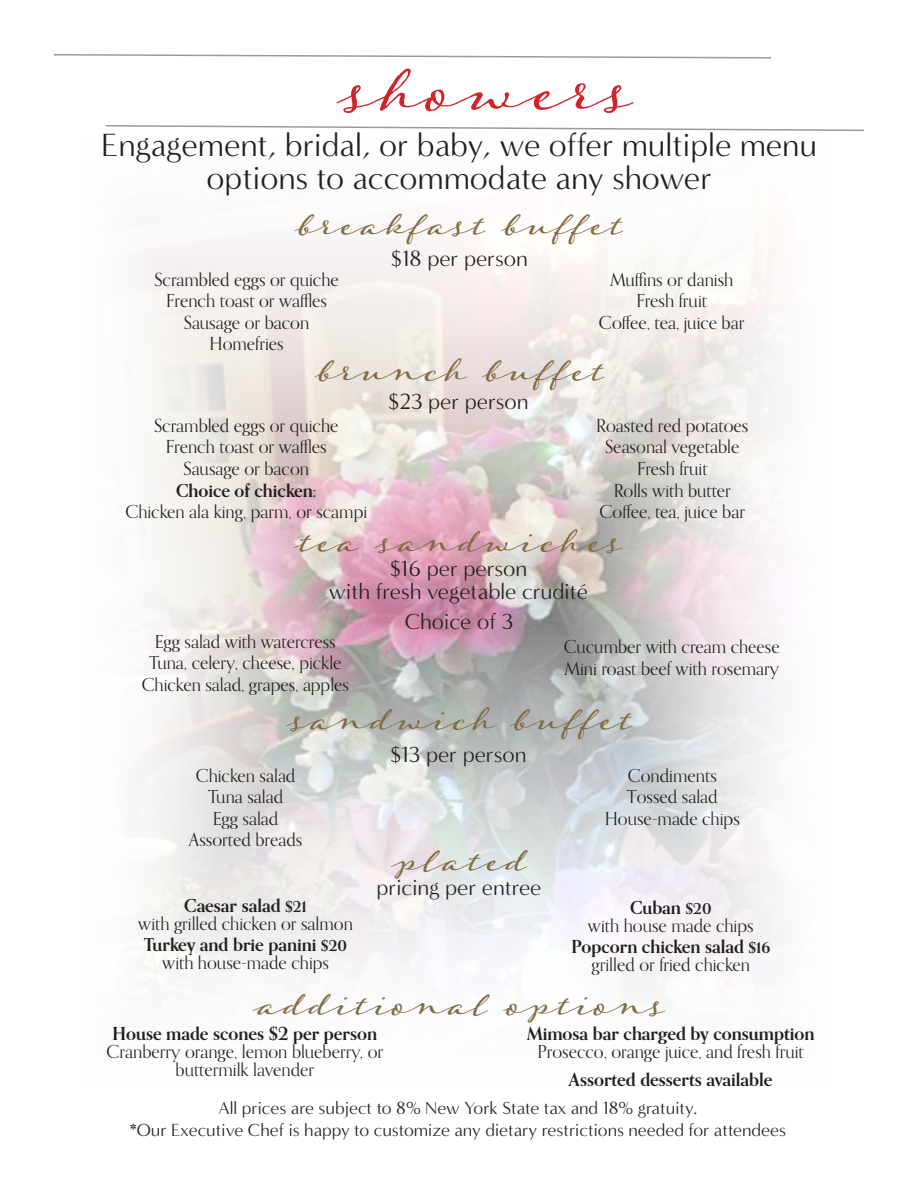
<style>
.page{position:relative;width:918px;height:1188px;background:#fff}
.page>*{position:absolute;margin:0;border:0;box-sizing:border-box;transform-origin:0 0}
.t1{font:66px "Adorn Garland";color:#d1232a}
.t2{font:36px "Adorn Garland";color:#826b44}
.t3{font:33px/33px "Minerva Modern";color:#231f20;text-align:center}
.t4{font:22.5px/22.5px "Minerva Modern";color:#231f20;text-align:center}
.t5{font:18px/18px "Orpheus Pro";color:#231f20;text-align:center}
.t6{font:18px "Minerva Modern";color:#231f20}
.t7{font:700 18px/18px "Orpheus Pro";color:#231f20;text-align:center}
.s1{font-weight:700}
.s2{font-weight:700;font-size:15px}
.s3{font-size:15px}
.s4{font-weight:400}
</style>
<div class="page">
<img style="left:142px;top:238px;width:631px;height:747px">
<svg style="left:54px;top:54px;width:718px;height:5px"></svg>
<svg style="left:105px;top:125px;width:759px;height:6px"></svg>
<p class="t1" style="left:337px;top:47px;width:297px">showers</p>
<p class="t3" style="left:101px;top:129px;width:717px">Engagement, bridal, or baby, we offer multiple menu options to accommodate any shower</p>
<p class="t2" style="left:295px;top:201px;width:329px">breakfast buffet</p>
<p class="t4" style="left:391px;top:247px;width:138px">$18 per person</p>
<p class="t5" style="left:155px;top:268px;width:186px;line-height:21.6px">Scrambled eggs or quiche<br>French toast or waffles</p>
<p class="t5" style="left:184px;top:313px;width:127px">Sausage or bacon</p>
<p class="t5" style="left:210px;top:334px;width:76px">Homefries</p>
<p class="t2" style="left:315px;top:346px;width:290px">brunch buffet</p>
<p class="t4" style="left:388px;top:391px;width:142px">$23 per person</p>
<p class="t5" style="left:154px;top:414px;width:186px;line-height:21.6px">Scrambled eggs or quiche<br>French toast or waffles</p>
<p class="t5" style="left:184px;top:459px;width:127px">Sausage or bacon</p>
<p class="t5" style="left:126px;top:479px;width:243px;line-height:21.6px"><span class="s1">Choice of chicken:<br></span>Chicken ala king, parm, or scampi</p>
<p class="t2" style="left:295px;top:518px;width:329px">tea sandwiches</p>
<p class="t4" style="left:329px;top:558px;width:261px">$16 per person<br>with fresh vegetable crudité</p>
<p class="t5" style="left:155px;top:632px;width:182px">Egg salad with watercress</p>
<p class="t5" style="left:149px;top:653px;width:194px">Tuna, celery, cheese, pickle</p>
<p class="t5" style="left:142px;top:675px;width:209px">Chicken salad, grapes, apples</p>
<p class="t2" style="left:287px;top:696px;width:347px">sandwich buffet</p>
<p class="t4" style="left:390px;top:743px;width:138px">$13 per person</p>
<p class="t5" style="left:196px;top:766px;width:101px">Chicken salad</p>
<p class="t5" style="left:208px;top:787px;width:77px">Tuna salad</p>
<p class="t5" style="left:213px;top:809px;width:67px">Egg salad</p>
<p class="t5" style="left:189px;top:831px;width:115px">Assorted breads</p>
<p class="t5" style="left:610px;top:270px;width:125px">Muffins or danish</p>
<p class="t5" style="left:636px;top:291px;width:72px">Fresh fruit</p>
<p class="t5" style="left:599px;top:313px;width:147px">Coffee, tea, juice bar</p>
<p class="t5" style="left:596px;top:416px;width:154px">Roasted red potatoes</p>
<p class="t5" style="left:605px;top:437px;width:136px">Seasonal vegetable</p>
<p class="t5" style="left:637px;top:459px;width:72px">Fresh fruit</p>
<p class="t5" style="left:614px;top:481px;width:119px">Rolls with butter</p>
<p class="t5" style="left:600px;top:502px;width:147px">Coffee, tea, juice bar</p>
<p class="t4" style="left:405px;top:611px;width:110px">Choice of 3</p>
<p class="t5" style="left:564px;top:638px;width:218px">Cucumber with cream cheese</p>
<p class="t5" style="left:564px;top:659px;width:216px">Mini roast beef with rosemary</p>
<p class="t5" style="left:628px;top:766px;width:91px">Condiments</p>
<p class="t5" style="left:627px;top:787px;width:92px">Tossed salad</p>
<p class="t5" style="left:605px;top:809px;width:137px">House-made chips</p>
<p class="t2" style="left:391px;top:836px;width:137px">plated</p>
<p class="t4" style="left:377px;top:876px;width:166px">pricing per entree</p>
<p class="t5" style="left:138px;top:896px;width:216px"><span class="s1">Caesar salad</span> <span class="s2">$21<br></span>with grilled chicken or salmon</p>
<p class="t7" style="left:144px;top:936px;width:204px">Turkey and brie panini <span class="s3">$20 </span><span class="s4">with house-made chips</span></p>
<p class="t5" style="left:588px;top:898px;width:167px"><span class="s1">Cuban</span> <span class="s2">$20<br></span>with house made chips</p>
<p class="t7" style="left:571px;top:938px;width:200px">Popcorn chicken salad <span class="s3">$16</span></p>
<p class="t5" style="left:592px;top:956px;width:160px">grilled or fried chicken</p>
<p class="t2" style="left:253px;top:980px;width:413px">additional options</p>
<p class="t5" style="left:107px;top:1025px;width:278px"><span class="s1">House made scones $2 per person<br></span>Cranberry orange, lemon blueberry, or buttermilk lavender</p>
<p class="t5" style="left:527px;top:1025px;width:289px"><span class="s1">Mimosa bar charged by consumption<br></span>Prosecco, orange juice, and fresh fruit</p>
<p class="t7" style="left:569px;top:1070px;width:205px">Assorted desserts available</p>
<p class="t6" style="left:218px;top:1098px;width:480px">All prices are subject to 8% New York State tax and 18% gratuity.</p>
<p class="t6" style="left:130px;top:1119px;width:658px">*Our Executive Chef is happy to customize any dietary restrictions needed for attendees</p>
</div>
